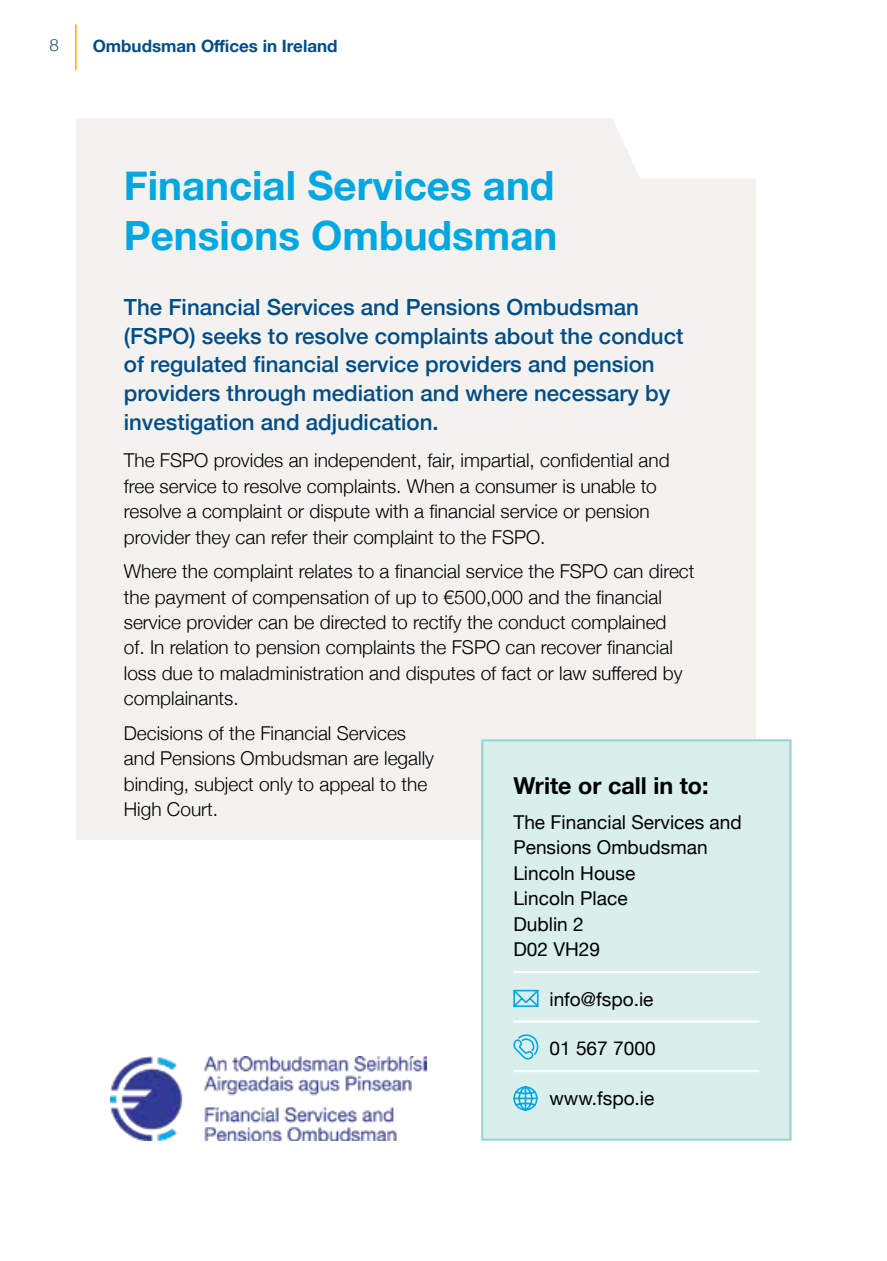
<style>
.page{position:relative;width:887px;height:1261px;background:#fff}
.page>*{position:absolute;margin:0;border:0;box-sizing:border-box;transform-origin:0 0}
.t1{font:700 40.35px/50.8px "Helvetica Neue";color:#00a7e1}
.t2{font:700 23.4px "Helvetica Neue";color:#000}
.t3{font:500 22.35px/28.7px "Helvetica Neue";color:#004c86}
.t4{font:300 19.05px/25.5px "Helvetica Neue";color:#000}
.t5{font:19.05px/25.5px "Helvetica Neue";color:#000}
.t6{font:700 16.95px "Helvetica Neue";color:#004c86}
.t7{font:300 16.95px "Helvetica Neue";color:#24576a}
</style>
<div class="page">
<div style="left:76px;top:118px;width:679px;height:722px;background:#f3f2ee"></div>
<img style="left:110px;top:1056px;width:316px;height:85px">
<div style="left:481px;top:738px;width:311px;height:403px;background:#d8efec"></div>
<svg style="left:612px;top:118px;width:143px;height:60px;background:#fdfdfd"></svg>
<hr style="left:75px;top:25px;width:2px;height:45px;background:#f3af34">
<p class="t7" style="left:50px;top:32px;width:11px">8</p>
<p class="t6" style="left:93px;top:32px;width:246px">Ombudsman Offices in Ireland</p>
<h1 class="t1" style="left:124px;top:161px;width:435px">Financial Services and<br>Pensions Ombudsman</h1>
<p class="t3" style="left:124px;top:291px;width:561px">The Financial Services and Pensions Ombudsman (FSPO) seeks to resolve complaints about the conduct of regulated financial service providers and pension providers through mediation and where necessary by investigation and adjudication.</p>
<p class="t4" style="left:124px;top:446px;width:547px">The FSPO provides an independent, fair, impartial, confidential and free service to resolve complaints. When a consumer is unable to resolve a complaint or dispute with a financial service or pension provider they can refer their complaint to the FSPO.</p>
<p class="t4" style="left:124px;top:557px;width:572px">Where the complaint relates to a financial service the FSPO can direct the payment of compensation of up to €500,000 and the financial service provider can be directed to rectify the conduct complained<br>of. In relation to pension complaints the FSPO can recover financial loss due to maladministration and disputes of fact or law suffered by complainants.</p>
<p class="t4" style="left:124px;top:719px;width:312px">Decisions of the Financial Services and Pensions Ombudsman are legally binding, subject only to appeal to the<br>High Court.</p>
<p class="t2" style="left:513px;top:767px;width:197px">Write or call in to:</p>
<p class="t5" style="left:513px;top:810px;width:230px">The Financial Services and<br>Pensions Ombudsman<br>Lincoln House<br>Lincoln Place<br>Dublin 2<br>D02 VH29</p>
<p class="t5" style="left:549px;top:987px;width:106px">info@fspo.ie</p>
<p class="t5" style="left:549px;top:1037px;width:108px">01 567 7000</p>
<p class="t5" style="left:549px;top:1086px;width:106px">www.fspo.ie</p>
</div>
